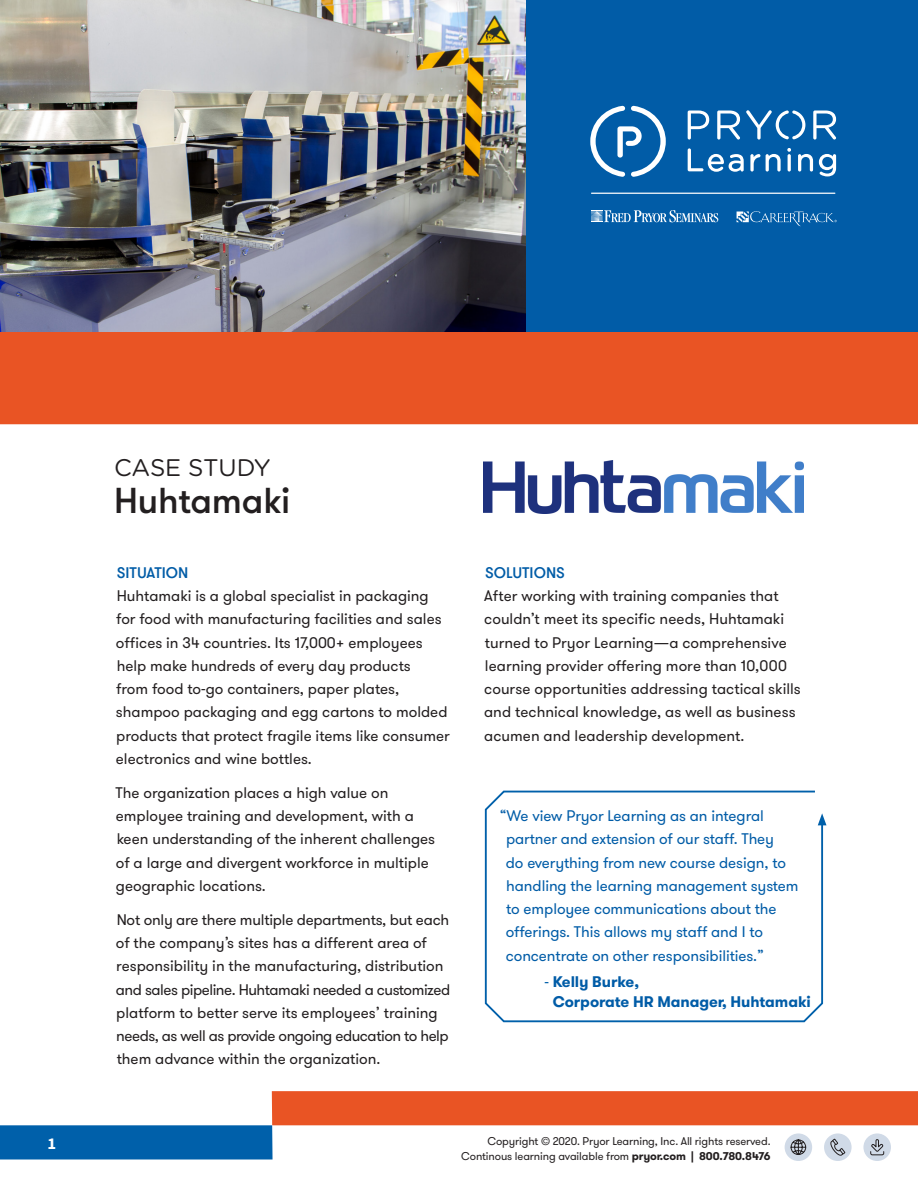
<style>
.page{position:relative;width:918px;height:1188px;background:#fff}
.page>*{position:absolute;margin:0;border:0;box-sizing:border-box;transform-origin:0 0}
.Body{font:500 36px "GT Walsheim Pro";letter-spacing:-.005em;color:#231f20}
.Body-2{font:24px "Gotham Rounded";letter-spacing:-.005em;color:#231f20}
.t1{font:700 16.5px "Source Sans Pro";color:#fff}
.t2{font:15.3px/23.2px "GT Walsheim Pro";color:#231f20}
.t3{font:15.3px/23.2px "GT Walsheim Pro";letter-spacing:-.005em;color:#015ca7}
.t4{font:700 15.3px/19.5px "GT Walsheim Pro";letter-spacing:-.005em;color:#015ca7}
.t5{font:500 15.3px "GT Walsheim Pro";color:#015ca7}
.t6{font:11.25px/15px "GT Walsheim Pro";letter-spacing:-.01em;color:#231f20;text-align:right}
.s1{font-weight:400;color:#0060aa}
.s2{font-weight:700}
</style>
<div class="page">
<div style="left:272px;top:1091px;width:646px;height:34px;background:#e95424"></div>
<div style="left:0;top:1125px;width:273px;height:35px;background:#0060aa"></div>
<div style="left:785px;top:1133px;width:27px;height:28px;background:#d0dae7;border-radius:50%"></div>
<svg style="left:791px;top:1139px;width:15px;height:16px"></svg>
<div style="left:824px;top:1133px;width:28px;height:28px;background:#d0dae7;border-radius:50%"></div>
<svg style="left:830px;top:1139px;width:15px;height:17px"></svg>
<div style="left:863px;top:1133px;width:28px;height:28px;background:#d0dae7;border-radius:50%"></div>
<svg style="left:870px;top:1139px;width:14px;height:16px"></svg>
<img style="left:0;top:0;width:526px;height:333px">
<div style="left:526px;top:0;width:392px;height:333px;background:#015ca7"></div>
<div style="left:0;top:333px;width:918px;height:91px;background:#e95424"></div>
<svg style="left:484px;top:790px;width:340px;height:233px"></svg>
<svg style="left:818px;top:813px;width:9px;height:12px"></svg>
<img style="left:483px;top:461px;width:321px;height:53px">
<svg style="left:591px;top:210px;width:127px;height:13px"></svg>
<hr style="left:591px;top:193px;width:244px;height:1px;background:#fff">
<svg style="left:590px;top:106px;width:76px;height:71px"></svg>
<svg style="left:688px;top:110px;width:148px;height:30px"></svg>
<svg style="left:787px;top:148px;width:4px;height:4px"></svg>
<svg style="left:688px;top:148px;width:56px;height:24px"></svg>
<svg style="left:750px;top:154px;width:10px;height:18px"></svg>
<svg style="left:766px;top:154px;width:15px;height:18px"></svg>
<hr style="left:788px;top:154px;width:3px;height:18px;background:#fff;border-radius:2px">
<svg style="left:798px;top:154px;width:15px;height:18px"></svg>
<svg style="left:819px;top:154px;width:17px;height:22px"></svg>
<svg style="left:737px;top:211px;width:100px;height:15px"></svg>
<p class="Body-2" style="left:114px;top:451px;width:158px">CASE STUDY</p>
<p class="Body" style="left:114px;top:478px;width:178px">Huhtamaki</p>
<p class="t5" style="left:117px;top:563px;width:73px">SITUATION</p>
<p class="t2" style="left:116px;top:585px;width:335px">Huhtamaki is a global specialist in packaging for food with manufacturing facilities and sales offices in 34 countries. Its 17,000+ employees help make hundreds of every day products<br>from food to-go containers, paper plates, shampoo packaging and egg cartons to molded products that protect fragile items like consumer electronics and wine bottles.</p>
<p class="t2" style="left:115px;top:781px;width:321px">The organization places a high value on employee training and development, with a keen understanding of the inherent challenges of a large and divergent workforce in multiple geographic locations.</p>
<p class="t2" style="left:116px;top:908px;width:336px">Not only are there multiple departments, but each of the company’s sites has a different area of responsibility in the manufacturing, distribution and sales pipeline. Huhtamaki needed a customized platform to better serve its employees’ training needs, as well as provide ongoing education to help them advance within the organization.</p>
<p class="t5" style="left:485px;top:563px;width:81px">SOLUTIONS</p>
<p class="t2" style="left:484px;top:585px;width:318px">After working with training companies that couldn’t meet its specific needs, Huhtamaki turned to Pryor Learning—a comprehensive learning provider offering more than 10,000 course opportunities addressing tactical skills and technical knowledge, as well as business acumen and leadership development.</p>
<p class="t3" style="left:506px;top:805px;width:294px;text-indent:-6px">“We view Pryor Learning as an integral partner and extension of our staff. They<br>do everything from new course design, to handling the learning management system to employee communications about the offerings. This allows my staff and I to concentrate on other responsibilities.”</p>
<p class="t4" style="left:553px;top:972px;width:260px;text-indent:-8px"><span class="s1">-</span> Kelly Burke,<br>Corporate HR Manager, Huhtamaki</p>
<p class="t1" style="left:48px;top:1133px;width:10px">1</p>
<p class="t6" style="left:461px;top:1133px;width:311px">Copyright © 2020. Pryor Learning, Inc. All rights reserved.<br>Continous learning available from <span class="s2">pryor.com | 800.780.8476</span></p>
</div>
